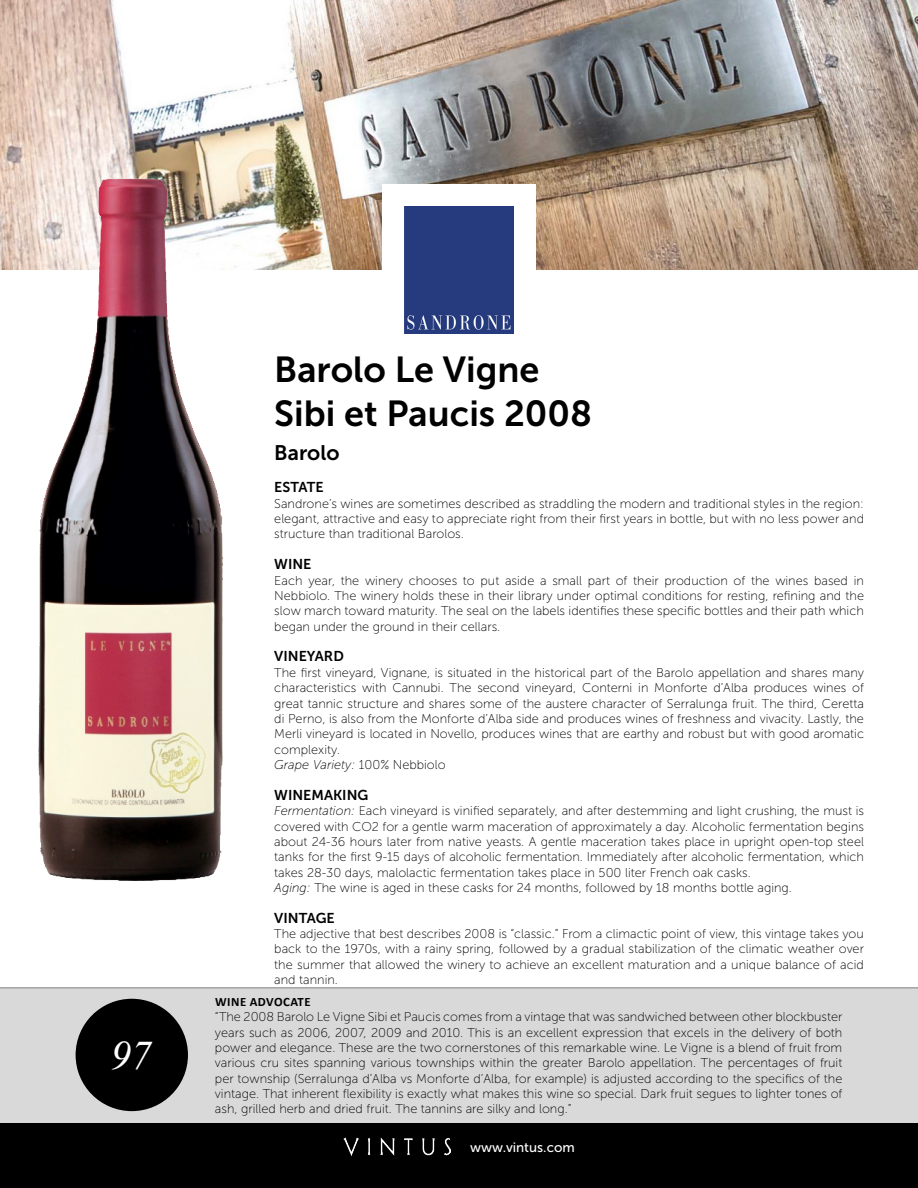
<style>
.page{position:relative;width:918px;height:1188px;background:#fff}
.page>*{position:absolute;margin:0;border:0;box-sizing:border-box;transform-origin:0 0}
.t1{font:italic 40.5px "Times New Roman";color:#fff}
.t2{font:36px/43.2px "Museo Sans 700";color:#000}
.t3{font:21px "Museo Sans 700";color:#000}
.t4{font:14.25px "Museo Sans 700";color:#000}
.t5{font:13.5px "Museo Sans 500";color:#fff}
.t6{font:12.75px/15.5px "Museo Sans 100";color:#000;text-align:justify}
.t7{font:700 12.75px "Calibri";letter-spacing:.04em;color:#000}
.s1{font-style:italic}
</style>
<div class="page">
<img style="left:0;top:0;width:918px;height:270px">
<div style="left:382px;top:185px;width:154px;height:170px;background:#fff"></div>
<div style="left:404px;top:206px;width:110px;height:128px;background:#263b7e"></div>
<div style="left:0;top:1123px;width:918px;height:65px;background:#000"></div>
<img style="left:343px;top:1138px;width:108px;height:18px">
<div style="left:0;top:988px;width:918px;height:135px;background:#d9d9d9"></div>
<hr style="left:0;top:987px;width:918px;height:1px;background:#7e7e7e">
<img style="left:38px;top:178px;width:187px;height:702px">
<div style="left:76px;top:999px;width:112px;height:112px;background:#000;border-radius:50%"></div>
<h1 class="t1" style="left:111px;top:1028px;width:42px">97</h1>
<h2 class="t2" style="left:274px;top:348px;width:319px">Barolo Le Vigne<br>Sibi et Paucis 2008</h2>
<h3 class="t3" style="left:274px;top:441px;width:67px">Barolo</h3>
<p class="t4" style="left:274px;top:479px;width:51px">ESTATE</p>
<p class="t6" style="left:274px;top:496px;width:591px">Sandrone’s wines are sometimes described as straddling the modern and traditional styles in the region: elegant, attractive and easy to appreciate right from their first years in bottle, but with no less power and structure than traditional Barolos.</p>
<p class="t4" style="left:274px;top:556px;width:39px">WINE</p>
<p class="t6" style="left:274px;top:573px;width:591px">Each year, the winery chooses to put aside a small part of their production of the wines based in Nebbiolo. The winery holds these in their library under optimal conditions for resting, refining and the slow march toward maturity. The seal on the labels identifies these specific bottles and their path which began under the ground in their cellars.</p>
<p class="t4" style="left:274px;top:649px;width:71px">VINEYARD</p>
<p class="t6" style="left:274px;top:665px;width:591px;text-align:left">The first vineyard, Vignane, is situated in the historical part of the Barolo appellation and shares many characteristics with Cannubi. The second vineyard, Conterni in Monforte d’Alba produces wines of great tannic structure and shares some of the austere character of Serralunga fruit. The third, Ceretta di Perno, is also from the Monforte d’Alba side and produces wines of freshness and vivacity. Lastly, the Merli vineyard is located in Novello, produces wines that are earthy and robust but with good aromatic complexity.<br><span class="s1">Grape Variety:</span> 100% Nebbiolo</p>
<p class="t4" style="left:274px;top:787px;width:96px">WINEMAKING</p>
<p class="t6" style="left:274px;top:803px;width:591px;text-align:left"><span class="s1">Fermentation:</span> Each vineyard is vinified separately, and after destemming and light crushing, the must is covered with CO2 for a gentle warm maceration of approximately a day. Alcoholic fermentation begins about 24-36 hours later from native yeasts. A gentle maceration takes place in upright open-top steel tanks for the first 9-15 days of alcoholic fermentation. Immediately after alcoholic fermentation, which takes 28-30 days, malolactic fermentation takes place in 500 liter French oak casks.<br><span class="s1">Aging:</span> The wine is aged in these casks for 24 months, followed by 18 months bottle aging.</p>
<p class="t4" style="left:274px;top:910px;width:62px">VINTAGE</p>
<p class="t6" style="left:274px;top:926px;width:591px">The adjective that best describes 2008 is “classic.” From a climactic point of view, this vintage takes you back to the 1970s, with a rainy spring, followed by a gradual stabilization of the climatic weather over the summer that allowed the winery to achieve an excellent maturation and a unique balance of acid and tannin.</p>
<p class="t7" style="left:215px;top:993px;width:97px">WINE ADVOCATE</p>
<p class="t6" style="left:215px;top:1010px;width:629px">“The 2008 Barolo Le Vigne Sibi et Paucis comes from a vintage that was sandwiched between other blockbuster years such as 2006, 2007, 2009 and 2010. This is an excellent expression that excels in the delivery of both power and elegance. These are the two cornerstones of this remarkable wine. Le Vigne is a blend of fruit from various cru sites spanning various townships within the greater Barolo appellation. The percentages of fruit per township (Serralunga d’Alba vs Monforte d’Alba, for example) is adjusted according to the specifics of the vintage. That inherent flexibility is exactly what makes this wine so special. Dark fruit segues to lighter tones of ash, grilled herb and dried fruit. The tannins are silky and long.”</p>
<p class="t5" style="left:470px;top:1140px;width:106px">www.vintus.com</p>
</div>
